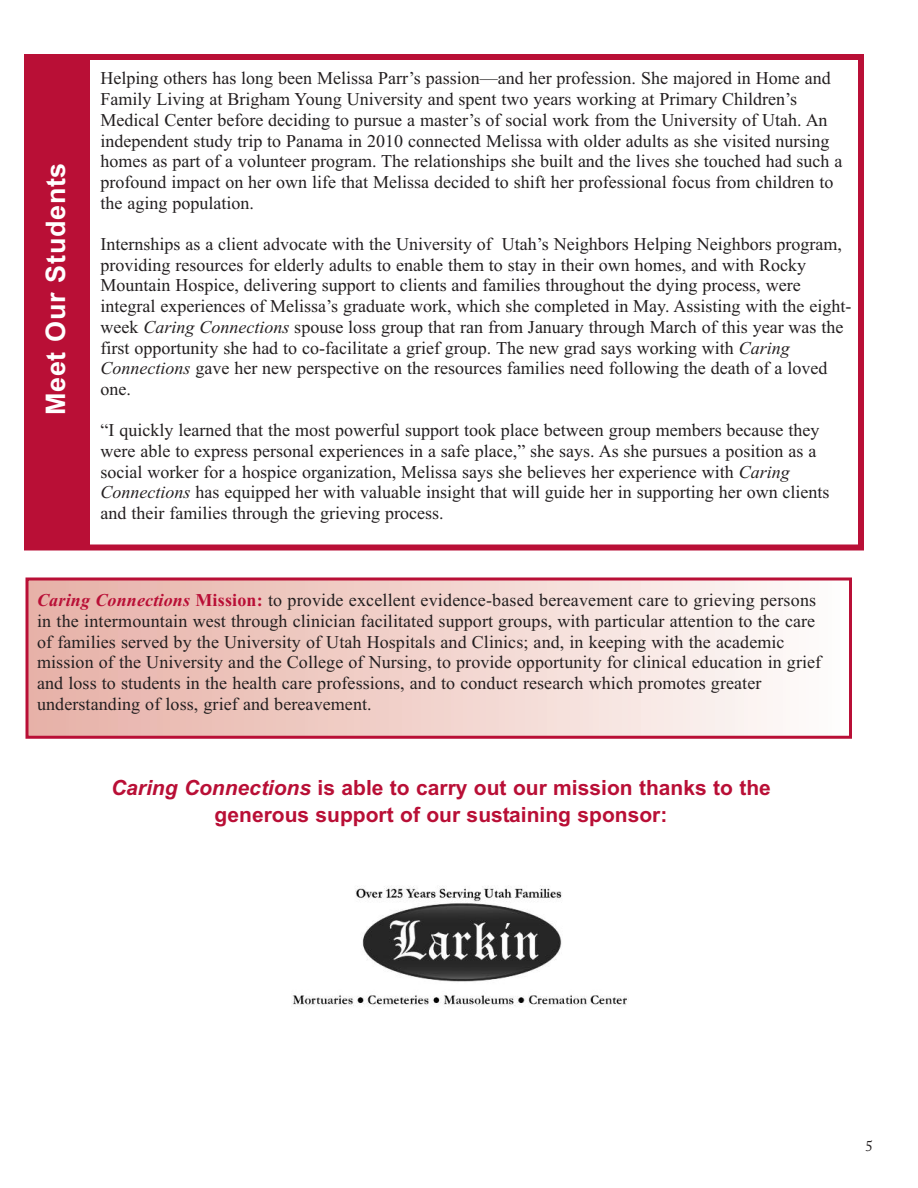
<style>
.page{position:relative;width:918px;height:1188px;background:#fff}
.page>*{position:absolute;margin:0;border:0;box-sizing:border-box;transform-origin:0 0}
.t1{font:700 27px "Arial";letter-spacing:.03em;color:#fff}
.t2{font:700 21px/27px "Arial";color:#b90f36;text-align:center}
.t3{font:18px/20.7px "Times New Roman";color:#231f20}
.t4{font:15px "Adobe Caslon Pro";color:#231f20}
.s1{font-style:italic}
.s2{font-weight:700;font-style:italic;color:#b90f36}
.s3{font-weight:700;color:#b90f36}
</style>
<div class="page">
<div style="left:24px;top:54px;width:840px;height:496px;border:6px solid #b90f36"></div>
<div style="left:29px;top:57px;width:61px;height:491px;background:#b90f36"></div>
<div style="left:28px;top:580px;width:821px;height:156px;background:linear-gradient(to right,#e6afa5,#fefcfa)"></div>
<div style="left:26px;top:578px;width:826px;height:161px;border:3px solid #b90f36"></div>
<img style="left:292px;top:885px;width:335px;height:122px">
<h1 class="t1" style="left:40px;top:415px;width:254px;rotate:-90deg">Meet Our Students</h1>
<p class="t3" style="left:100px;top:68px;width:744px">Helping others has long been Melissa Parr’s passion—and her profession. She majored in Home and Family Living at Brigham Young University and spent two years working at Primary Children’s Medical Center before deciding to pursue a master’s of social work from the University of Utah. An independent study trip to Panama in 2010 connected Melissa with older adults as she visited nursing homes as part of a volunteer program. The relationships she built and the lives she touched had such a profound impact on her own life that Melissa decided to shift her professional focus from children to the aging population.</p>
<p class="t3" style="left:100px;top:234px;width:752px">Internships as a client advocate with the University of Utah’s Neighbors Helping Neighbors program, providing resources for elderly adults to enable them to stay in their own homes, and with Rocky Mountain Hospice, delivering support to clients and families throughout the dying process, were integral experiences of Melissa’s graduate work, which she completed in May. Assisting with the eight&shy;week <span class="s1">Caring Connections</span> spouse loss group that ran from January through March of this year was the first opportunity she had to co-facilitate a grief group. The new grad says working with <span class="s1">Caring Connections</span> gave her new perspective on the resources families need following the death of a loved one.</p>
<p class="t3" style="left:100px;top:420px;width:731px">“I quickly learned that the most powerful support took place between group members because they were able to express personal experiences in a safe place,” she says. As she pursues a position as a social worker for a hospice organization, Melissa says she believes her experience with <span class="s1">Caring Connections</span> has equipped her with valuable insight that will guide her in supporting her own clients and their families through the grieving process.</p>
<p class="t3" style="left:37px;top:590px;width:786px"><span class="s2">Caring Connections</span> <span class="s3">Mission:</span> to provide excellent evidence-based bereavement care to grieving persons in the intermountain west through clinician facilitated support groups, with particular attention to the care of families served by the University of Utah Hospitals and Clinics; and, in keeping with the academic mission of the University and the College of Nursing, to provide opportunity for clinical education in grief and loss to students in the health care professions, and to conduct research which promotes greater understanding of loss, grief and bereavement.</p>
<p class="t2" style="left:111px;top:774px;width:661px"><span class="s1">Caring Connections</span> is able to carry out our mission thanks to the generous support of our sustaining sponsor:</p>
<p class="t4" style="left:866px;top:1140px;width:9px">5</p>
</div>
